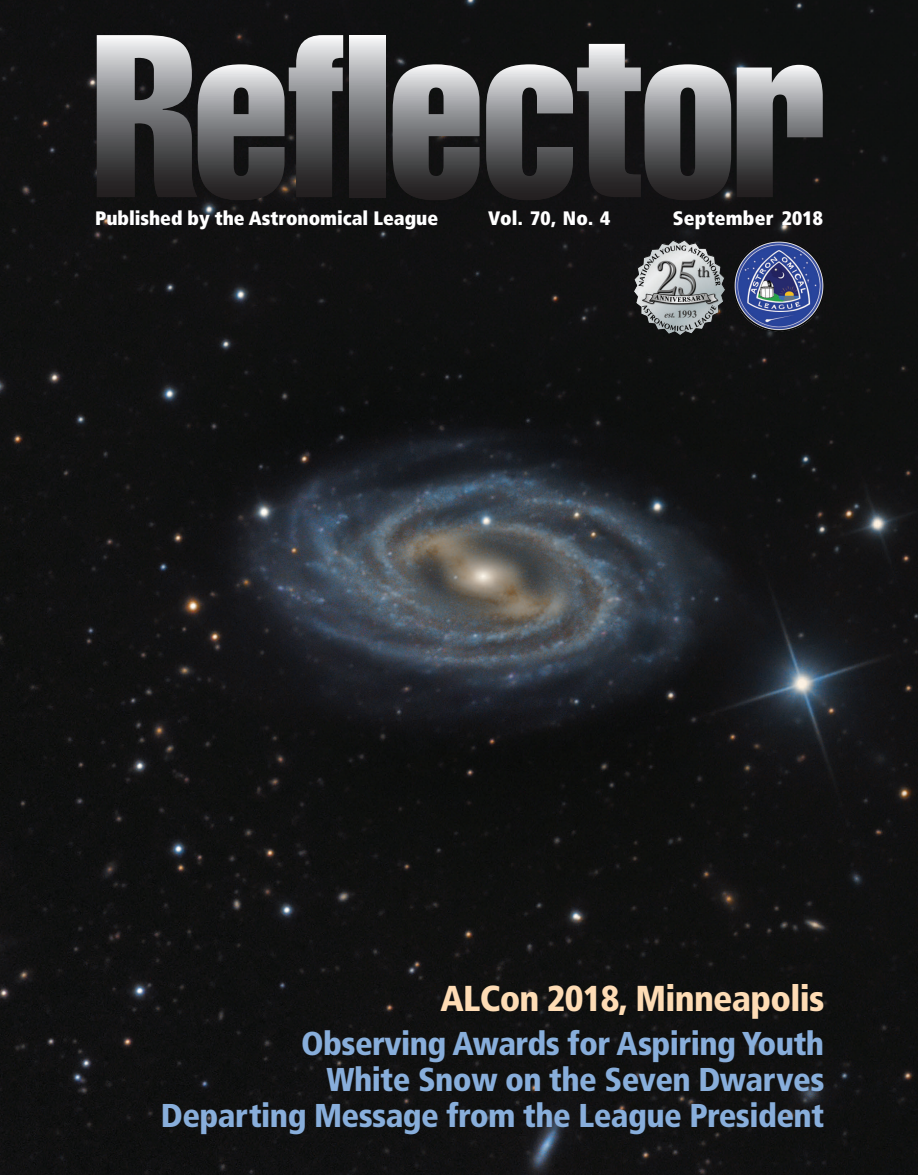
<style>
.page{position:relative;width:918px;height:1175px;background:#fff}
.page>*{position:absolute;margin:0;border:0;box-sizing:border-box;transform-origin:0 0}
.t1{font:900 condensed 36px "Frutiger";letter-spacing:-.02em;color:#fedcb5}
.t2{font:900 condensed 33px/36px "Frutiger";letter-spacing:-.015em;color:#88aedb;text-align:right}
.t3{font:900 condensed 19.5px "Frutiger";color:#fff}
</style>
<div class="page">
<img style="left:0;top:0;width:918px;height:1174px">
<img style="left:734px;top:241px;width:90px;height:90px;border-radius:45px">
<img style="left:634px;top:240px;width:91px;height:95px">
<svg style="left:97px;top:35px;width:246px;height:165px;background:#5c5c5e"></svg>
<svg style="left:350px;top:35px;width:36px;height:162px;background:#7a7b7d"></svg>
<svg style="left:393px;top:64px;width:87px;height:136px;background:#646466"></svg>
<svg style="left:486px;top:44px;width:245px;height:156px;background:#535355"></svg>
<svg style="left:737px;top:65px;width:86px;height:132px;background:#616263"></svg>
<p class="t3" style="left:95px;top:207px;width:344px">Published by the Astronomical League</p>
<p class="t3" style="left:488px;top:207px;width:124px">Vol. 70, No. 4</p>
<p class="t3" style="left:673px;top:207px;width:151px">September 2018</p>
<p class="t1" style="left:441px;top:976px;width:385px">ALCon 2018, Minneapolis</p>
<p class="t2" style="left:161px;top:1025px;width:665px">Observing Awards for Aspiring Youth<br>White Snow on the Seven Dwarves<br>Departing Message from the League President</p>
</div>
